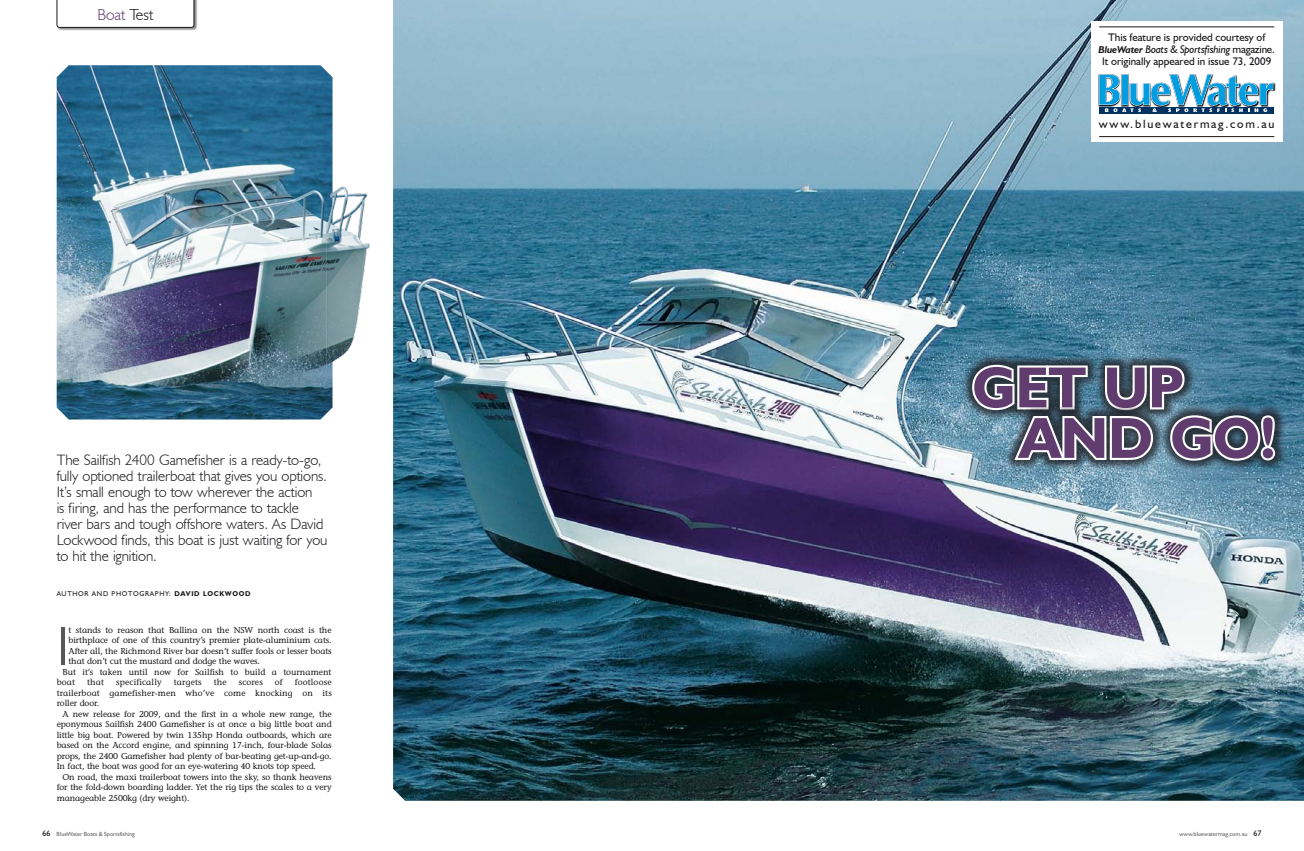
<style>
.page{position:relative;width:1304px;height:851px;background:#fff}
.page>*{position:absolute;margin:0;border:0;box-sizing:border-box;transform-origin:0 0}
.t1{font:700 58.1px/50.5px "Humanist 521 BT";letter-spacing:-.005em;color:#613d6f}
.t2{font:300 54.6px "Humanist 521 BT";color:#58585a}
.t3{font:300 16px "Humanist 521 BT";color:#613d6f}
.t4{font:300 15px/16px "Humanist 521 BT";letter-spacing:-.005em;color:#1a171b}
.t5{font:12px "Humanist 521 BT";letter-spacing:.15em;color:#1a171b}
.t6{font:11px/12px "Humanist 521 BT";color:#1a171b;text-align:center}
.t7{font:8.5px/10.5px "Stone Informal";letter-spacing:-.01em;color:#1a171b;text-align:justify}
.t8{font:8.5px "Stone Informal";letter-spacing:.02em;color:#1a171b}
.t9{font:7px "Humanist 521 BT";letter-spacing:.1em;color:#1a171b}
.t10{font:6px "Humanist 521 BT";color:#646567}
.s1{color:#1a171b}
.s2{font-weight:700}
.s3{font-weight:700;font-style:italic;font-size:10px}
.s4{font-style:italic}
.s5{font-size:8px;color:#1a171b}
</style>
<div class="page">
<div style="left:56px;top:0;width:142px;height:31px;background:#1a171b;opacity:.5"></div>
<svg style="left:57px;top:0;width:137px;height:28px"></svg>
<img style="left:393px;top:0;width:910px;height:800px">
<img style="left:57px;top:65px;width:276px;height:354px">
<img style="left:194px;top:149px;width:176px;height:252px">
<div style="left:959px;top:352px;width:238px;height:70px;background:#1a171b;opacity:.75"></div>
<div style="left:1002px;top:402px;width:286px;height:71px;background:#1a171b;opacity:.75"></div>
<svg style="left:970px;top:362px;width:308px;height:102px"></svg>
<div style="left:1091px;top:21px;width:192px;height:121px;background:#fff"></div>
<div style="left:1099px;top:107px;width:175px;height:6px;background:#003362"></div>
<svg style="left:1098px;top:74px;width:176px;height:38px"></svg>
<hr style="left:1099px;top:27px;width:175px;height:1px;background:#1a171b">
<hr style="left:1099px;top:136px;width:175px;height:1px;background:#1a171b">
<h3 class="t3" style="left:97px;top:5px;width:57px">Boat <span class="s1">Test</span></h3>
<p class="t4" style="left:57px;top:452px;width:272px">The Sailfish 2400 Gamefisher is a ready-to-go, fully optioned trailerboat that gives you options.<br>It’s small enough to tow wherever the action<br>is firing, and has the performance to tackle river bars and tough offshore waters. As David Lockwood finds, this boat is just waiting for you to hit the ignition.</p>
<p class="t9" style="left:57px;top:589px;width:195px">AUTHOR AND PHOTOGRAPHY: <span class="s2">DAVID LOCKWOOD</span></p>
<h2 class="t2" style="left:57px;top:612px;width:14px">I</h2>
<p class="t7" style="left:68px;top:624px;width:265px">t stands to reason that Ballina on the NSW north coast is the</p>
<p class="t7" style="left:68px;top:635px;width:265px">birthplace of one of this country’s premier plate-aluminium cats.</p>
<p class="t7" style="left:68px;top:645px;width:265px">After all, the Richmond River bar doesn’t suffer fools or lesser boats</p>
<p class="t7" style="left:68px;top:656px;width:193px">that don’t cut the mustard and dodge the waves.</p>
<p class="t7" style="left:62px;top:666px;width:271px">But it’s taken until now for Sailfish to build a tournament</p>
<p class="t7" style="left:57px;top:677px;width:20px">boat</p>
<p class="t7" style="left:87px;top:677px;width:18px">that</p>
<p class="t8" style="left:116px;top:677px;width:47px">specifically</p>
<p class="t8" style="left:174px;top:677px;width:29px">targets</p>
<p class="t7" style="left:214px;top:677px;width:15px">the</p>
<p class="t7" style="left:239px;top:677px;width:26px">scores</p>
<p class="t7" style="left:275px;top:677px;width:9px">of</p>
<p class="t7" style="left:57px;top:677px;width:277px;text-indent:238px">footloose trailerboat gamefisher-men who’ve come knocking on its roller door.</p>
<p class="t7" style="left:57px;top:708px;width:276px;text-indent:6px">A new release for 2009, and the first in a whole new range, the eponymous Sailfish 2400 Gamefisher is at once a big little boat and little big boat. Powered by twin 135hp Honda outboards, which are based on the Accord engine, and spinning 17-inch, four-blade Solas props, the 2400 Gamefisher had plenty of bar-beating get-up-and-go.<br>In fact, the boat was good for an eye-watering 40 knots top speed.</p>
<p class="t7" style="left:57px;top:771px;width:276px;text-indent:6px">On road, the maxi trailerboat towers into the sky, so thank heavens for the fold-down boarding ladder. Yet the rig tips the scales to a very manageable 2500kg (dry weight).</p>
<p class="t6" style="left:1099px;top:31px;width:178px">This feature is provided courtesy of<br><span class="s3">BlueWater</span> <span class="s4">Boats &amp; Sportsfishing</span> magazine.<br>It originally appeared in issue 73, 2009</p>
<h3 class="t5" style="left:1099px;top:117px;width:177px">www.bluewatermag.com.au</h3>
<h1 class="t1" style="left:1019px;top:361px;width:260px;text-indent:-46px">GET UP<br>AND GO!</h1>
<p class="t10" style="left:43px;top:830px;width:94px"><span class="s5">66</span> BlueWater Boats &amp; Sportsfishing</p>
<p class="t10" style="left:1179px;top:830px;width:84px">www.bluewatermag.com.au <span class="s5">67</span></p>
</div>
